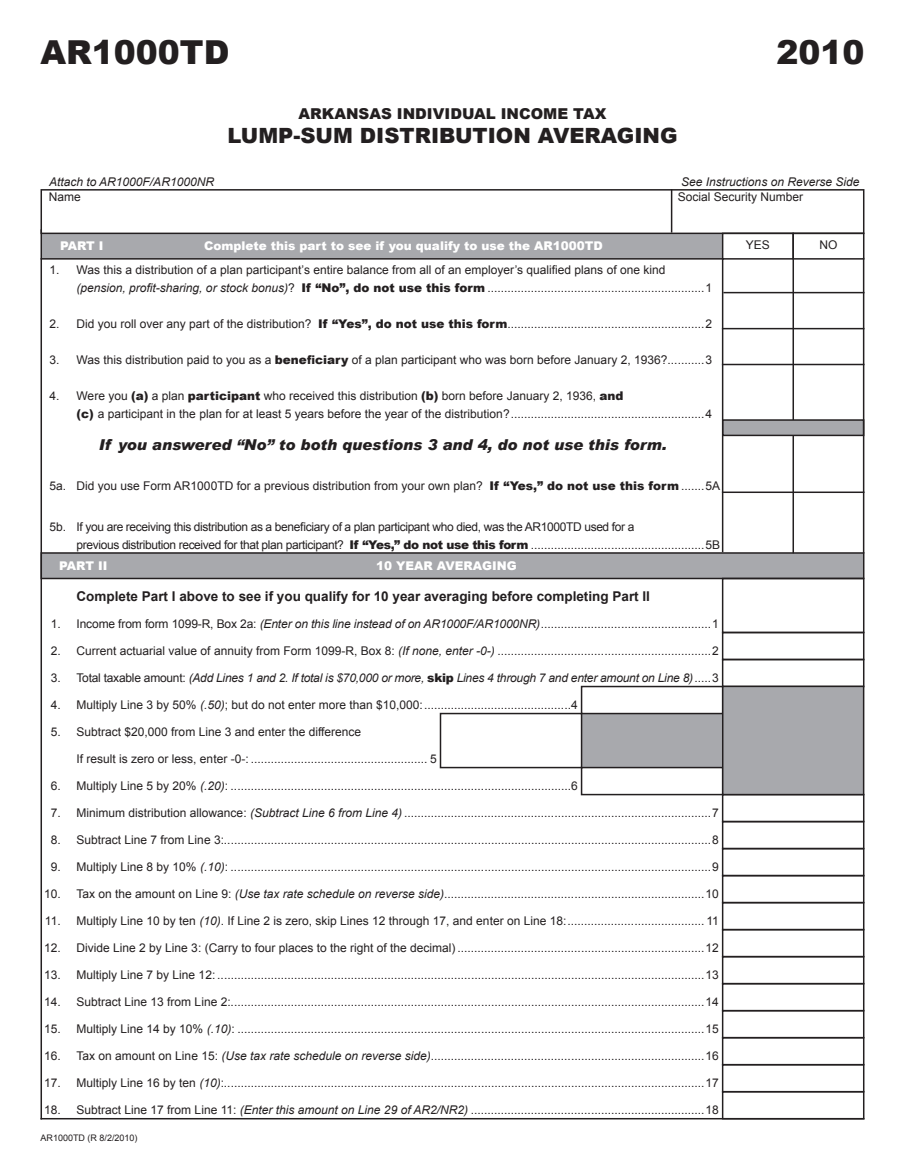
<style>
.page{position:relative;width:905px;height:1175px;background:#fff}
.page>*{position:absolute;margin:0;border:0;box-sizing:border-box;transform-origin:0 0}
.t1{font:900 33px "Arial";color:#231f20}
.t2{font:900 21px "Arial";color:#231f20}
.t3{font:italic 900 15px "Arial";color:#231f20}
.t4{font:900 15px "Arial";color:#231f20}
.t5{font:700 13.5px "Arial";color:#231f20}
.t6{font:12px "Arial";color:#231f20}
.t7{font:12px "Arial";letter-spacing:-.03em;color:#231f20}
.t8{font:italic 12px "Arial";letter-spacing:-.02em;color:#231f20}
.t9{font:900 12px "Arial";color:#fff}
.t10{font:italic 12px "Arial";color:#231f20}
.t11{font:9px "Arial";color:#231f20}
.s1{font-style:italic}
.s2{font-weight:900}
.s3{font-style:normal}
.s4{font-weight:900;font-style:normal}
</style>
<div class="page">
<div style="left:42px;top:234px;width:679px;height:24px;background:#a8a9ad"></div>
<div style="left:581px;top:713px;width:141px;height:55px;background:#a8a9ad"></div>
<div style="left:580px;top:686px;width:143px;height:28px;border:2px solid #231f20"></div>
<div style="left:40px;top:189px;width:824px;height:45px;border:2px solid #231f20"></div>
<hr style="left:670px;top:189px;width:2px;height:43px;background:#231f20">
<div style="left:722px;top:232px;width:72px;height:28px;border:2px solid #231f20"></div>
<div style="left:792px;top:232px;width:72px;height:28px;border:2px solid #231f20"></div>
<div style="left:41px;top:553px;width:822px;height:25px;background:#a8a9ad"></div>
<div style="left:40px;top:552px;width:824px;height:27px;border:2px solid #231f20"></div>
<hr style="left:722px;top:258px;width:1px;height:294px;background:#231f20">
<hr style="left:723px;top:292px;width:141px;height:1px;background:#231f20">
<hr style="left:722px;top:328px;width:142px;height:1px;background:#231f20">
<hr style="left:722px;top:364px;width:142px;height:1px;background:#231f20">
<hr style="left:722px;top:491px;width:142px;height:2px;background:#231f20">
<div style="left:722px;top:578px;width:142px;height:55px;border:2px solid #231f20"></div>
<div style="left:722px;top:632px;width:142px;height:28px;border:2px solid #231f20"></div>
<div style="left:722px;top:658px;width:142px;height:29px;border:2px solid #231f20"></div>
<div style="left:580px;top:766px;width:143px;height:29px;border:2px solid #231f20"></div>
<div style="left:440px;top:712px;width:142px;height:56px;border:2px solid #231f20"></div>
<div style="left:722px;top:820px;width:142px;height:29px;border:2px solid #231f20"></div>
<div style="left:722px;top:848px;width:142px;height:28px;border:2px solid #231f20"></div>
<div style="left:722px;top:874px;width:142px;height:29px;border:2px solid #231f20"></div>
<div style="left:722px;top:902px;width:142px;height:28px;border:2px solid #231f20"></div>
<div style="left:722px;top:928px;width:142px;height:29px;border:2px solid #231f20"></div>
<div style="left:722px;top:956px;width:142px;height:28px;border:2px solid #231f20"></div>
<div style="left:722px;top:982px;width:142px;height:29px;border:2px solid #231f20"></div>
<div style="left:722px;top:1010px;width:142px;height:28px;border:2px solid #231f20"></div>
<div style="left:722px;top:1036px;width:142px;height:29px;border:2px solid #231f20"></div>
<div style="left:722px;top:1064px;width:142px;height:28px;border:2px solid #231f20"></div>
<div style="left:722px;top:1090px;width:142px;height:29px;border:2px solid #231f20"></div>
<hr style="left:40px;top:1118px;width:824px;height:1px;background:#231f20">
<hr style="left:792px;top:259px;width:2px;height:294px;background:#231f20">
<div style="left:722px;top:420px;width:141px;height:15px;background:#a8a9ad"></div>
<div style="left:722px;top:419px;width:142px;height:17px;border:2px solid #231f20"></div>
<div style="left:722px;top:686px;width:141px;height:108px;background:#a8a9ad"></div>
<div style="left:722px;top:685px;width:142px;height:110px;border:2px solid #231f20"></div>
<hr style="left:40px;top:229px;width:2px;height:890px;background:#231f20">
<hr style="left:862px;top:258px;width:2px;height:295px;background:#231f20">
<hr style="left:40px;top:258px;width:684px;height:2px;background:#231f20">
<p class="t1" style="left:40px;top:28px;width:190px">AR1000TD</p>
<p class="t1" style="left:776px;top:28px;width:90px">2010</p>
<p class="t4" style="left:298px;top:102px;width:309px">ARKANSAS INDIVIDUAL INCOME TAX</p>
<p class="t2" style="left:227px;top:120px;width:451px">LUMP-SUM DISTRIBUTION AVERAGING</p>
<p class="t10" style="left:49px;top:174px;width:166px">Attach to AR1000F/AR1000NR</p>
<p class="t10" style="left:681px;top:174px;width:180px">See Instructions on Reverse Side</p>
<p class="t6" style="left:49px;top:189px;width:34px">Name</p>
<p class="t6" style="left:677px;top:189px;width:127px">Social Security Number</p>
<p class="t6" style="left:745px;top:237px;width:26px">YES</p>
<p class="t6" style="left:819px;top:237px;width:19px">NO</p>
<p class="t9" style="left:60px;top:237px;width:45px">PART I</p>
<p class="t9" style="left:204px;top:237px;width:400px">Complete this part to see if you qualify to use the AR1000TD</p>
<p class="t6" style="left:50px;top:262px;width:617px">1. Was this a distribution of a plan participant’s entire balance from all of an employer’s qualified plans of one kind</p>
<p class="t6" style="left:76px;top:280px;width:637px"><span class="s1">(pension, profit-sharing, or stock bonus)</span>? <span class="s2">If “No”, do not use this form</span> .................................................................1</p>
<p class="t6" style="left:50px;top:316px;width:664px">2. Did you roll over any part of the distribution? <span class="s2">If “Yes”, do not use this form</span>...........................................................2</p>
<p class="t6" style="left:50px;top:352px;width:664px">3. Was this distribution paid to you as a <span class="s2">beneficiary</span> of a plan participant who was born before January 2, 1936?...........3</p>
<p class="t6" style="left:50px;top:388px;width:575px">4. Were you <span class="s2">(a)</span> a plan <span class="s2">participant</span> who received this distribution <span class="s2">(b)</span> born before January 2, 1936, <span class="s2">and</span></p>
<p class="t6" style="left:76px;top:406px;width:637px"><span class="s2">(c)</span> a participant in the plan for at least 5 years before the year of the distribution?..........................................................4</p>
<p class="t3" style="left:99px;top:435px;width:569px">If you answered “No” to both questions 3 and 4, do not use this form.</p>
<p class="t6" style="left:50px;top:478px;width:672px">5a. Did you use Form AR1000TD for a previous distribution from your own plan? <span class="s2">If “Yes,” do not use this form</span> .......5A</p>
<p class="t7" style="left:50px;top:519px;width:586px">5b. If you are receiving this distribution as a beneficiary of a plan participant who died, was the AR1000TD used for a</p>
<p class="t7" style="left:76px;top:537px;width:645px">previous distribution received for that plan participant? <span class="s2">If “Yes,” do not use this form</span> ....................................................5B</p>
<p class="t9" style="left:59px;top:557px;width:50px">PART II</p>
<p class="t9" style="left:376px;top:557px;width:142px">10 YEAR AVERAGING</p>
<p class="t5" style="left:76px;top:587px;width:575px">Complete Part I above to see if you qualify for 10 year averaging before completing Part II</p>
<p class="t6" style="left:51px;top:616px;width:669px">1. Income from form 1099-R, Box 2a: <span class="s1">(Enter on this line instead of on AR1000F/AR1000NR)</span>...................................................1</p>
<p class="t6" style="left:51px;top:643px;width:669px">2. Current actuarial value of annuity from Form 1099-R, Box 8: <span class="s1">(If none, enter -0-)</span> ................................................................2</p>
<p class="t8" style="left:51px;top:670px;width:669px"><span class="s3">3. Total taxable amount:</span> (Add Lines 1 and 2. If total is $70,000 or more, <span class="s4">skip</span> Lines 4 through 7 and enter amount on Line 8)<span class="s3">.....3</span></p>
<p class="t6" style="left:51px;top:697px;width:528px">4. Multiply Line 3 by 50% <span class="s1">(.50)</span>; but do not enter more than $10,000:............................................4</p>
<p class="t6" style="left:51px;top:724px;width:312px">5. Subtract $20,000 from Line 3 and enter the difference</p>
<p class="t6" style="left:76px;top:751px;width:361px">If result is zero or less, enter -0-: ..................................................... 5</p>
<p class="t6" style="left:51px;top:778px;width:528px">6. Multiply Line 5 by 20% <span class="s1">(.20)</span>: ......................................................................................................6</p>
<p class="t6" style="left:51px;top:805px;width:669px">7. Minimum distribution allowance: <span class="s1">(Subtract Line 6 from Line 4)</span> ............................................................................................7</p>
<p class="t6" style="left:51px;top:832px;width:669px">8. Subtract Line 7 from Line 3:..................................................................................................................................................8</p>
<p class="t6" style="left:51px;top:859px;width:669px">9. Multiply Line 8 by 10% <span class="s1">(.10)</span>: ................................................................................................................................................9</p>
<p class="t6" style="left:44px;top:886px;width:676px">10. Tax on the amount on Line 9: <span class="s1">(Use tax rate schedule on reverse side)</span>..............................................................................10</p>
<p class="t6" style="left:45px;top:913px;width:675px">11. Multiply Line 10 by ten <span class="s1">(10)</span>. If Line 2 is zero, skip Lines 12 through 17, and enter on Line 18:......................................... 11</p>
<p class="t6" style="left:44px;top:940px;width:676px">12. Divide Line 2 by Line 3: (Carry to four places to the right of the decimal) ..........................................................................12</p>
<p class="t6" style="left:44px;top:967px;width:676px">13. Multiply Line 7 by Line 12: ..................................................................................................................................................13</p>
<p class="t6" style="left:44px;top:994px;width:676px">14. Subtract Line 13 from Line 2:..............................................................................................................................................14</p>
<p class="t6" style="left:44px;top:1021px;width:676px">15. Multiply Line 14 by 10% <span class="s1">(.10)</span>: ............................................................................................................................................15</p>
<p class="t6" style="left:44px;top:1048px;width:676px">16. Tax on amount on Line 15: <span class="s1">(Use tax rate schedule on reverse side)</span>..................................................................................16</p>
<p class="t6" style="left:44px;top:1075px;width:676px">17. Multiply Line 16 by ten <span class="s1">(10)</span>:................................................................................................................................................17</p>
<p class="t6" style="left:44px;top:1102px;width:676px">18. Subtract Line 17 from Line 11: <span class="s1">(Enter this amount on Line 29 of AR2/NR2)</span> ......................................................................18</p>
<p class="t11" style="left:40px;top:1131px;width:99px">AR1000TD (R 8/2/2010)</p>
</div>
